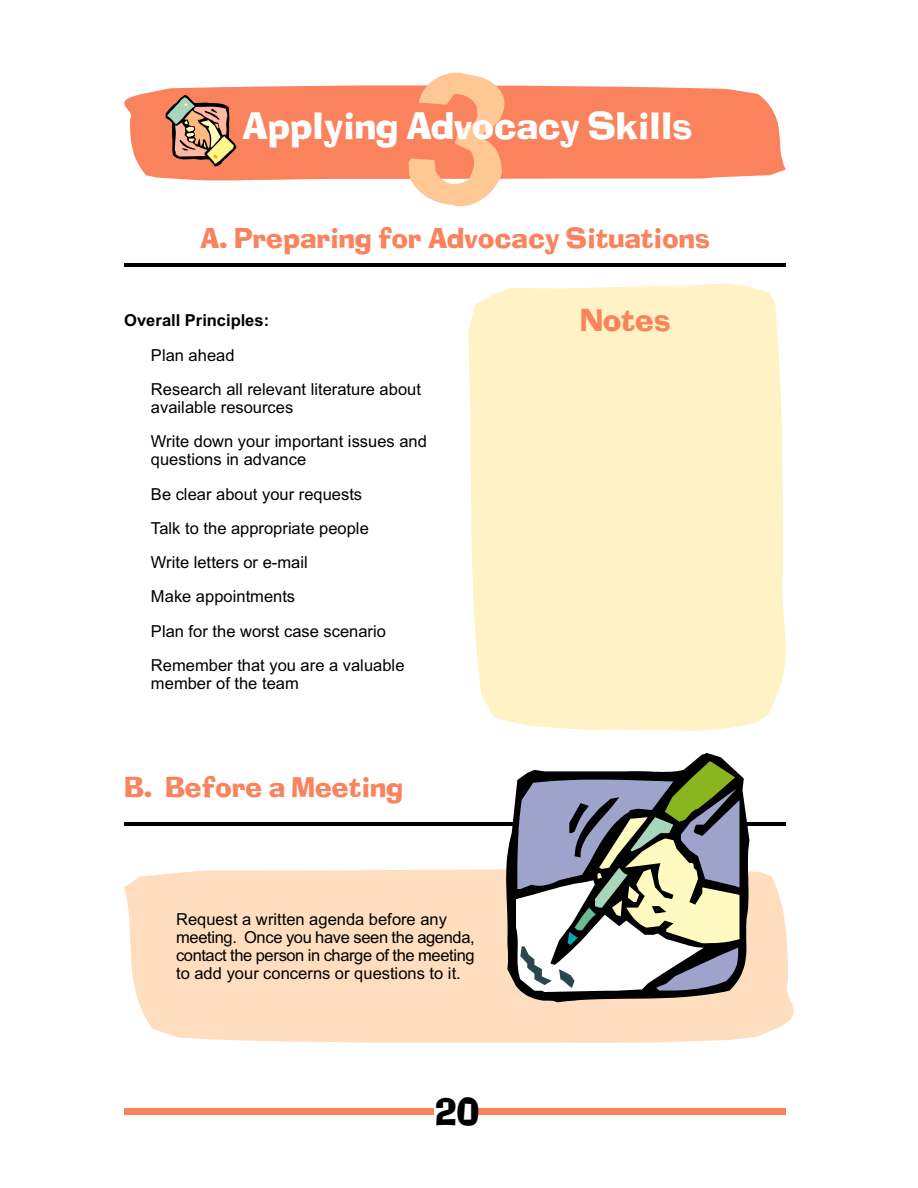
<style>
.page{position:relative;width:918px;height:1188px;background:#fff}
.page>*{position:absolute;margin:0;border:0;box-sizing:border-box;transform-origin:0 0}
.t1{font:36px "Adelaide";letter-spacing:-.005em;color:#fff}
.t2{font:36px "Adelaide";color:#000}
.t3{font:30px "Adelaide";color:#fa825c}
.t4{font:27px "Adelaide";color:#fa825c}
.t5{font:16.5px/34.2px "Arial";color:#000}
.t6{font:700 16.5px "Arial";color:#000}
</style>
<div class="page">
<svg style="left:124px;top:869px;width:670px;height:174px;background:#fee0c3"></svg>
<hr style="left:124px;top:822px;width:662px;height:3px;background:#000">
<svg style="left:124px;top:85px;width:662px;height:95px;background:#fa8b68"></svg>
<svg style="left:409px;top:73px;width:95px;height:133px;background:#fdb28a"></svg>
<svg style="left:166px;top:95px;width:70px;height:72px;background:#bd8665"></svg>
<hr style="left:124px;top:264px;width:662px;height:3px;background:#000">
<div style="left:468px;top:283px;width:318px;height:448px;background:#fff2c4"></div>
<svg style="left:506px;top:753px;width:243px;height:249px"></svg>
<svg style="left:516px;top:761px;width:223px;height:231px"></svg>
<div style="left:476px;top:1109px;width:310px;height:6px;background:#fa825c"></div>
<div style="left:124px;top:1109px;width:310px;height:6px;background:#fa825c"></div>
<h1 class="t1" style="left:242px;top:104px;width:451px">Applying Advocacy Skills</h1>
<h3 class="t4" style="left:200px;top:222px;width:511px">A. Preparing for Advocacy Situations</h3>
<p class="t6" style="left:124px;top:314px;width:146px">Overall Principles:</p>
<p class="t5" style="left:151px;top:339px;width:272px">Plan ahead<br>Research all relevant literature about</p>
<p class="t5" style="left:151px;top:392px;width:277px">available resources<br>Write down your important issues and</p>
<p class="t5" style="left:151px;top:444px;width:255px">questions in advance<br>Be clear about your requests<br>Talk to the appropriate people<br>Write letters or e-mail<br>Make appointments<br>Plan for the worst case scenario<br>Remember that you are a valuable</p>
<p class="t5" style="left:151px;top:667px;width:149px">member of the team</p>
<h3 class="t4" style="left:124px;top:771px;width:280px">B. Before a Meeting</h3>
<p class="t5" style="left:176px;top:912px;width:300px;line-height:18px">Request a written agenda before any meeting. Once you have seen the agenda, contact the person in charge of the meeting to add your concerns or questions to it.</p>
<h1 class="t2" style="left:435px;top:1091px;width:46px">20</h1>
<h2 class="t3" style="left:581px;top:302px;width:91px">Notes</h2>
</div>
